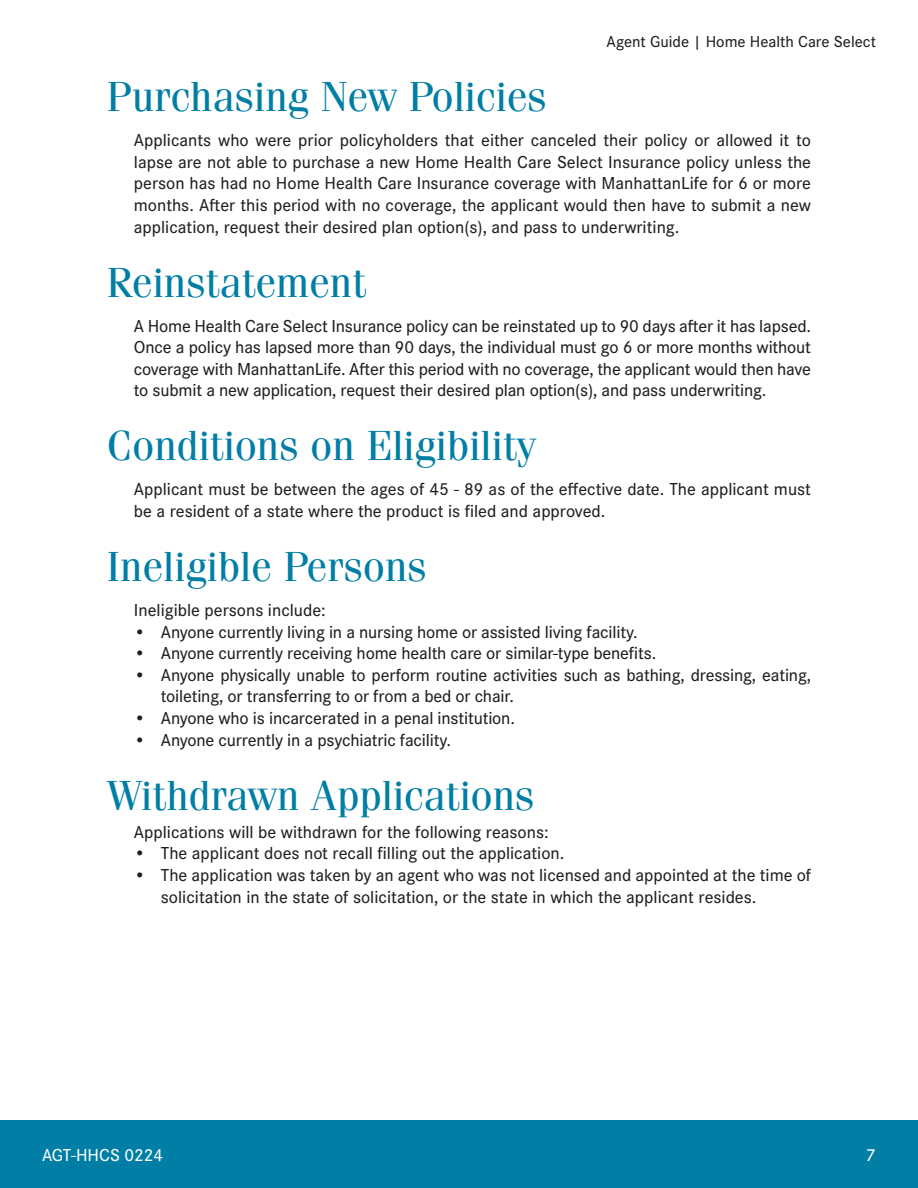
<style>
.page{position:relative;width:918px;height:1188px;background:#fff}
.page>*{position:absolute;margin:0;border:0;box-sizing:border-box;transform-origin:0 0}
.Agent_Guide_Titles{font:42px "Fenice Pro ITC";color:#007ea5}
.t1{font:500 18px/21.6px "Corporate S Pro";letter-spacing:-.005em;color:#231f20}
.t2{font:500 18px "Corporate S Pro";color:#fff}
.t3{font:500 16.5px "Corporate S Pro";color:#231f20}
</style>
<div class="page">
<div style="left:0;top:1120px;width:918px;height:68px;background:#007ea5"></div>
<p class="t3" style="left:606px;top:29px;width:271px">Agent Guide | Home Health Care Select</p>
<p class="Agent_Guide_Titles" style="left:107px;top:71px;width:442px">Purchasing New Policies</p>
<p class="t1" style="left:134px;top:128px;width:679px;text-align:justify">Applicants who were prior policyholders that either canceled their policy or allowed it to lapse are not able to purchase a new Home Health Care Select Insurance policy unless the person has had no Home Health Care Insurance coverage with ManhattanLife for 6 or more months. After this period with no coverage, the applicant would then have to submit a new application, request their desired plan option(s), and pass to underwriting.</p>
<p class="Agent_Guide_Titles" style="left:107px;top:256px;width:261px">Reinstatement</p>
<p class="t1" style="left:134px;top:313px;width:679px;text-align:justify">A Home Health Care Select Insurance policy can be reinstated up to 90 days after it has lapsed.<br>Once a policy has lapsed more than 90 days, the individual must go 6 or more months without coverage with ManhattanLife. After this period with no coverage, the applicant would then have to submit a new application, request their desired plan option(s), and pass underwriting.</p>
<p class="Agent_Guide_Titles" style="left:107px;top:420px;width:430px">Conditions on Eligibility</p>
<p class="t1" style="left:134px;top:477px;width:679px">Applicant must be between the ages of 45 - 89 as of the effective date. The applicant must be a resident of a state where the product is filed and approved.</p>
<p class="Agent_Guide_Titles" style="left:107px;top:541px;width:322px">Ineligible Persons</p>
<p class="t1" style="left:134px;top:598px;width:193px">Ineligible persons include:</p>
<p class="t1" style="left:134px;top:619px;width:505px">• Anyone currently living in a nursing home or assisted living facility.</p>
<p class="t1" style="left:134px;top:641px;width:524px">• Anyone currently receiving home health care or similar-type benefits.</p>
<p class="t1" style="left:161px;top:663px;width:652px;text-indent:-27px">• Anyone physically unable to perform routine activities such as bathing, dressing, eating, toileting, or transferring to or from a bed or chair.</p>
<p class="t1" style="left:134px;top:706px;width:383px">• Anyone who is incarcerated in a penal institution.</p>
<p class="t1" style="left:134px;top:727px;width:319px">• Anyone currently in a psychiatric facility.</p>
<p class="Agent_Guide_Titles" style="left:107px;top:769px;width:429px">Withdrawn Applications</p>
<p class="t1" style="left:134px;top:820px;width:416px">Applications will be withdrawn for the following reasons:</p>
<p class="t1" style="left:134px;top:841px;width:432px">• The applicant does not recall filling out the application.</p>
<p class="t1" style="left:161px;top:863px;width:652px;text-indent:-27px">• The application was taken by an agent who was not licensed and appointed at the time of solicitation in the state of solicitation, or the state in which the applicant resides.</p>
<p class="t2" style="left:42px;top:1141px;width:123px">AGT-HHCS 0224</p>
<p class="t2" style="left:866px;top:1141px;width:11px">7</p>
</div>
